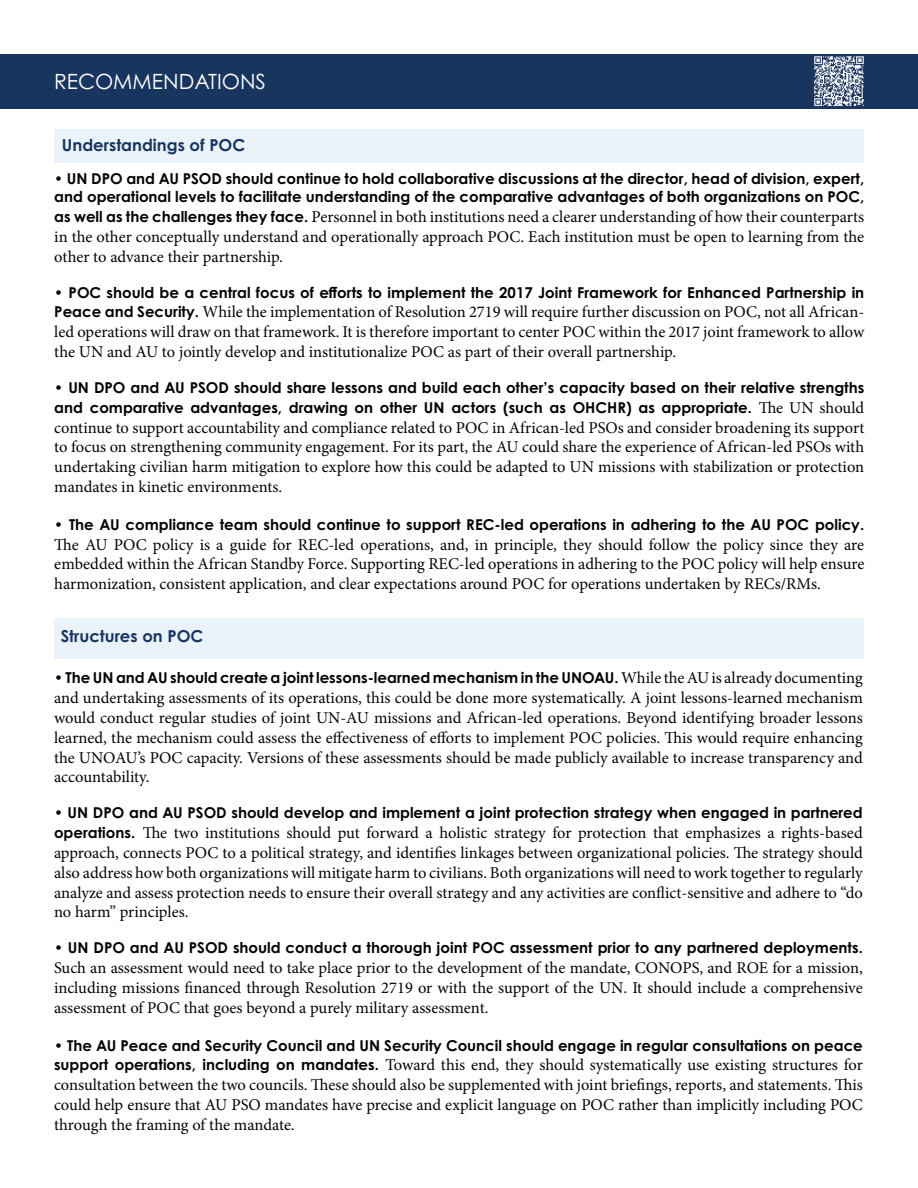
<style>
.page{position:relative;width:918px;height:1188px;background:#fff}
.page>*{position:absolute;margin:0;border:0;box-sizing:border-box;transform-origin:0 0}
.t1{font:21px "Century Gothic Pro";color:#fff}
.t2{font:16.5px/19.8px "Minion Pro";color:#040503;text-align:justify}
.t3{font:700 16.5px "Century Gothic Pro";color:#17355e}
.t4{font:700 15px/18px "Century Gothic Pro";color:#040503}
.s1{font-family:"Century Gothic Pro";font-weight:700;font-size:15px}
.s2{font-family:"Minion Pro";font-weight:400;font-size:16.5px}
</style>
<div class="page">
<div style="left:54px;top:619px;width:809px;height:40px;background:#eaf3fa"></div>
<div style="left:54px;top:130px;width:810px;height:33px;background:#eaf3fa"></div>
<div style="left:0;top:54px;width:918px;height:54px;background:#17355e"></div>
<img style="left:814px;top:56px;width:50px;height:50px">
<p class="t1" style="left:54px;top:68px;width:214px">RECOMMENDATIONS</p>
<p class="t3" style="left:62px;top:135px;width:185px">Understandings of POC</p>
<p class="t4" style="left:54px;top:170px;width:811px">• UN DPO and AU PSOD should continue to hold collaborative discussions at the director, head of division, expert, and operational levels to facilitate understanding of the comparative advantages of both organizations on POC,</p>
<p class="t2" style="left:54px;top:207px;width:812px"><span class="s1">as well as the challenges they face.</span> Personnel in both institutions need a clearer understanding of how their counterparts in the other conceptually understand and operationally approach POC. Each institution must be open to learning from the other to advance their partnership.</p>
<p class="t4" style="left:54px;top:283px;width:811px">• POC should be a central focus of efforts to implement the 2017 Joint Framework for Enhanced Partnership in</p>
<p class="t2" style="left:54px;top:302px;width:812px"><span class="s1">Peace and Security.</span> While the implementation of Resolution 2719 will require further discussion on POC, not all African&shy;led operations will draw on that framework. It is therefore important to center POC within the 2017 joint framework to allow the UN and AU to jointly develop and institutionalize POC as part of their overall partnership.</p>
<p class="t4" style="left:54px;top:378px;width:812px;line-height:19.8px">• UN DPO and AU PSOD should share lessons and build each other’s capacity based on their relative strengths and comparative advantages, drawing on other UN actors (such as OHCHR) as appropriate. <span class="s2">The UN should</span></p>
<p class="t2" style="left:54px;top:418px;width:812px">continue to support accountability and compliance related to POC in African-led PSOs and consider broadening its support to focus on strengthening community engagement. For its part, the AU could share the experience of African-led PSOs with undertaking civilian harm mitigation to explore how this could be adapted to UN missions with stabilization or protection mandates in kinetic environments.</p>
<p class="t4" style="left:54px;top:515px;width:811px">• The AU compliance team should continue to support REC-led operations in adhering to the AU POC policy.</p>
<p class="t2" style="left:54px;top:535px;width:812px">The AU POC policy is a guide for REC-led operations, and, in principle, they should follow the policy since they are embedded within the African Standby Force. Supporting REC-led operations in adhering to the POC policy will help ensure harmonization, consistent application, and clear expectations around POC for operations undertaken by RECs/RMs.</p>
<p class="t3" style="left:61px;top:626px;width:144px">Structures on POC</p>
<p class="t4" style="left:54px;top:669px;width:810px">• The UN and AU should create a joint lessons-learned mechanism in the UNOAU. <span class="s2">While the AU is already documenting</span></p>
<p class="t2" style="left:54px;top:688px;width:810px">and undertaking assessments of its operations, this could be done more systematically. A joint lessons-learned mechanism would conduct regular studies of joint UN-AU missions and African-led operations. Beyond identifying broader lessons learned, the mechanism could assess the effectiveness of efforts to implement POC policies. This would require enhancing the UNOAU’s POC capacity. Versions of these assessments should be made publicly available to increase transparency and accountability.</p>
<p class="t4" style="left:54px;top:804px;width:810px">• UN DPO and AU PSOD should develop and implement a joint protection strategy when engaged in partnered</p>
<p class="t2" style="left:54px;top:823px;width:810px"><span class="s1">operations.</span> The two institutions should put forward a holistic strategy for protection that emphasizes a rights-based approach, connects POC to a political strategy, and identifies linkages between organizational policies. The strategy should also address how both organizations will mitigate harm to civilians. Both organizations will need to work together to regularly analyze and assess protection needs to ensure their overall strategy and any activities are conflict-sensitive and adhere to “do no harm” principles.</p>
<p class="t4" style="left:54px;top:939px;width:810px">• UN DPO and AU PSOD should conduct a thorough joint POC assessment prior to any partnered deployments.</p>
<p class="t2" style="left:54px;top:958px;width:810px">Such an assessment would need to take place prior to the development of the mandate, CONOPS, and ROE for a mission, including missions financed through Resolution 2719 or with the support of the UN. It should include a comprehensive assessment of POC that goes beyond a purely military assessment.</p>
<p class="t4" style="left:54px;top:1036px;width:810px">• The AU Peace and Security Council and UN Security Council should engage in regular consultations on peace</p>
<p class="t2" style="left:54px;top:1055px;width:810px"><span class="s1">support operations, including on mandates.</span> Toward this end, they should systematically use existing structures for consultation between the two councils. These should also be supplemented with joint briefings, reports, and statements. This could help ensure that AU PSO mandates have precise and explicit language on POC rather than implicitly including POC through the framing of the mandate.</p>
</div>
